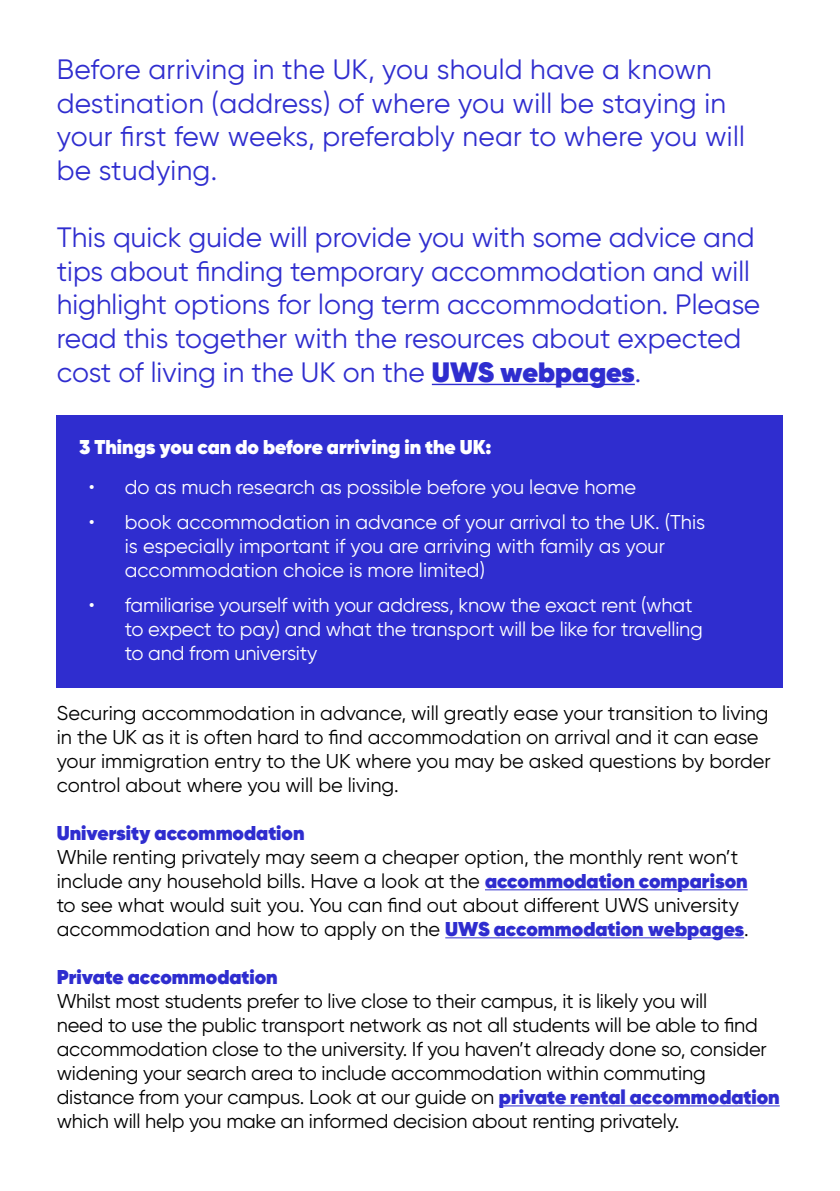
<style>
.page{position:relative;width:840px;height:1191px;background:#fff}
.page>*{position:absolute;margin:0;border:0;box-sizing:border-box;transform-origin:0 0}
.t1{font:28px/33.6px "Gilroy";color:#2f2dcf}
.t2{font:20px/24px "Gilroy";letter-spacing:-.01em;color:#000}
.t3{font:20px/24px "Gilroy";letter-spacing:-.01em;color:#fff}
.t4{font:800 20px "Gilroy";color:#2f2dcf}
.t5{font:800 20px "Gilroy";color:#fff}
.s1{font-weight:800}
.s2{font-weight:800;color:#2f2dcf}
</style>
<div class="page">
<div style="left:57px;top:415px;width:725px;height:272px;background:#2f2dcf"></div>
<hr style="left:431px;top:384px;width:203px;height:1px;background:#2f2dcf">
<hr style="left:484px;top:889px;width:263px;height:1px;background:#2f2dcf">
<hr style="left:445px;top:937px;width:298px;height:1px;background:#2f2dcf">
<hr style="left:498px;top:1105px;width:281px;height:1px;background:#2f2dcf">
<p class="t1" style="left:57px;top:52px;width:689px">Before arriving in the UK, you should have a known destination (address) of where you will be staying in your first few weeks, preferably near to where you will be studying.</p>
<p class="t1" style="left:57px;top:220px;width:704px">This quick guide will provide you with some advice and tips about finding temporary accommodation and will highlight options for long term accommodation. Please read this together with the resources about expected cost of living in the UK on the <span class="s1">UWS webpages</span>.</p>
<p class="t5" style="left:79px;top:434px;width:413px">3 Things you can do before arriving in the UK:</p>
<p class="t3" style="left:89px;top:474px;width:548px">• do as much research as possible before you leave home</p>
<p class="t3" style="left:125px;top:510px;width:581px;text-indent:-36px">• book accommodation in advance of your arrival to the UK. (This is especially important if you are arriving with family as your accommodation choice is more limited)</p>
<p class="t3" style="left:125px;top:593px;width:579px;text-indent:-36px">• familiarise yourself with your address, know the exact rent (what to expect to pay) and what the transport will be like for travelling to and from university</p>
<p class="t2" style="left:57px;top:700px;width:715px">Securing accommodation in advance, will greatly ease your transition to living in the UK as it is often hard to find accommodation on arrival and it can ease your immigration entry to the UK where you may be asked questions by border control about where you will be living.</p>
<p class="t4" style="left:57px;top:820px;width:249px">University accommodation</p>
<p class="t2" style="left:57px;top:844px;width:693px">While renting privately may seem a cheaper option, the monthly rent won’t include any household bills. Have a look at the <span class="s2">accommodation comparison </span>to see what would suit you. You can find out about different UWS university accommodation and how to apply on the <span class="s2">UWS accommodation webpages</span>.</p>
<p class="t4" style="left:57px;top:964px;width:222px">Private accommodation</p>
<p class="t2" style="left:57px;top:988px;width:724px">Whilst most students prefer to live close to their campus, it is likely you will<br>need to use the public transport network as not all students will be able to find accommodation close to the university. If you haven’t already done so, consider widening your search area to include accommodation within commuting distance from your campus. Look at our guide on <span class="s2">private rental accommodation </span>which will help you make an informed decision about renting privately.</p>
</div>
